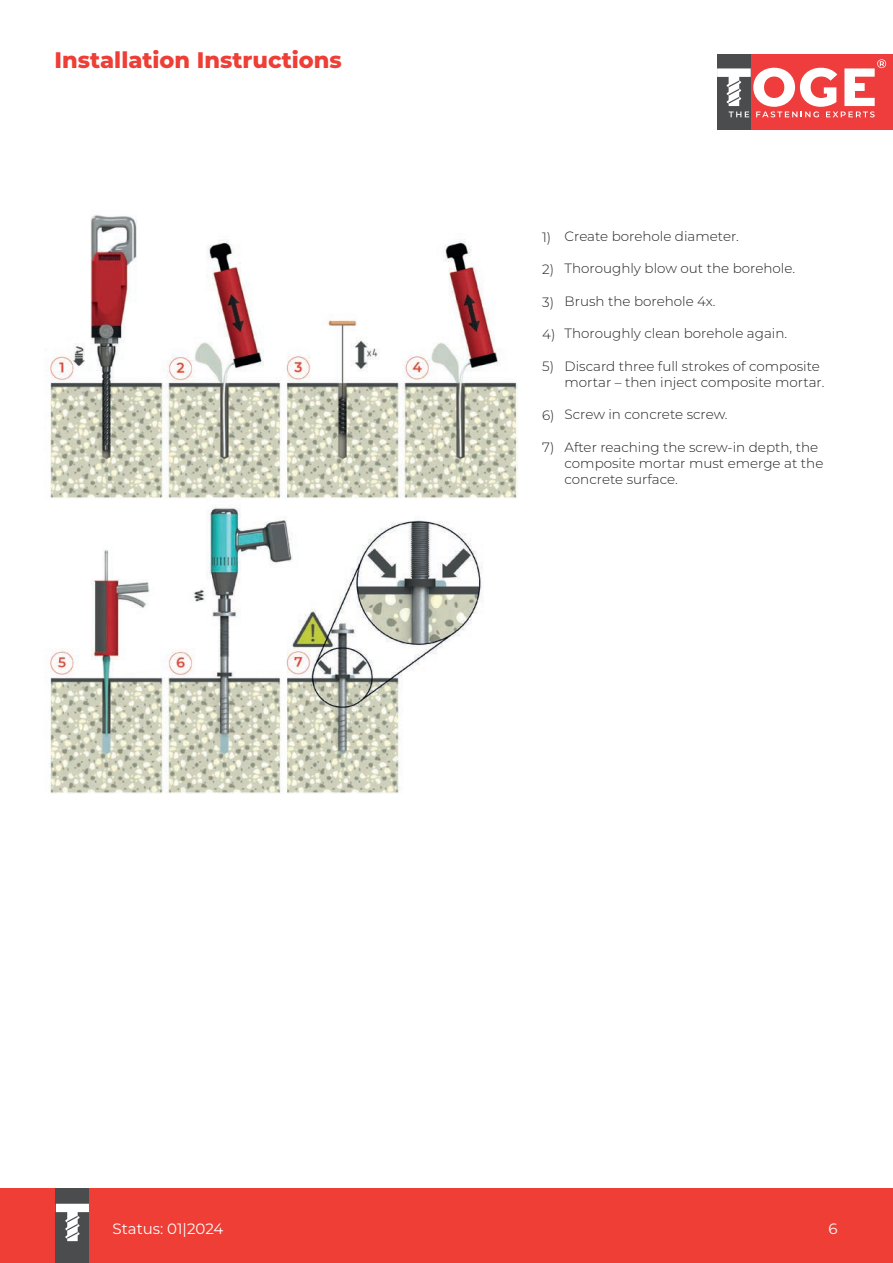
<style>
.page{position:relative;width:893px;height:1263px;background:#fff}
.page>*{position:absolute;margin:0;border:0;box-sizing:border-box;transform-origin:0 0}
.t1{font:800 22.5px "Montserrat";color:#ee3e35}
.t2{font:15px "Montserrat";color:#fff}
.t3{font:300 13.5px/16.2px "Montserrat";color:#231f20}
</style>
<div class="page">
<div style="left:0;top:1189px;width:893px;height:74px;background:#ee3e35"></div>
<div style="left:56px;top:1189px;width:33px;height:74px;background:#4b4c4d"></div>
<svg style="left:56px;top:1204px;width:33px;height:37px"></svg>
<img style="left:45px;top:214px;width:473px;height:579px">
<div style="left:717px;top:54px;width:176px;height:76px;background:#ee3d3c"></div>
<div style="left:717px;top:54px;width:34px;height:76px;background:#4b4c4d"></div>
<svg style="left:717px;top:59px;width:169px;height:58px"></svg>
<h1 class="t1" style="left:55px;top:50px;width:289px">Installation Instructions</h1>
<p class="t3" style="left:542px;top:229px;width:11px">1)</p>
<p class="t3" style="left:542px;top:262px;width:13px">2)</p>
<p class="t3" style="left:542px;top:294px;width:13px">3)</p>
<p class="t3" style="left:542px;top:327px;width:15px">4)</p>
<p class="t3" style="left:542px;top:359px;width:13px">5)</p>
<p class="t3" style="left:542px;top:408px;width:14px">6)</p>
<p class="t3" style="left:542px;top:440px;width:14px">7)</p>
<p class="t3" style="left:565px;top:229px;width:176px">Create borehole diameter.</p>
<p class="t3" style="left:565px;top:261px;width:232px">Thoroughly blow out the borehole.</p>
<p class="t3" style="left:565px;top:293px;width:153px">Brush the borehole 4x.</p>
<p class="t3" style="left:565px;top:326px;width:224px">Thoroughly clean borehole again.</p>
<p class="t3" style="left:565px;top:358px;width:261px">Discard three full strokes of composite mortar – then inject composite mortar.</p>
<p class="t3" style="left:565px;top:407px;width:164px">Screw in concrete screw.</p>
<p class="t3" style="left:565px;top:439px;width:260px">After reaching the screw-in depth, the composite mortar must emerge at the concrete surface.</p>
<p class="t2" style="left:113px;top:1221px;width:112px">Status: 01|2024</p>
<p class="t2" style="left:829px;top:1221px;width:11px">6</p>
</div>
